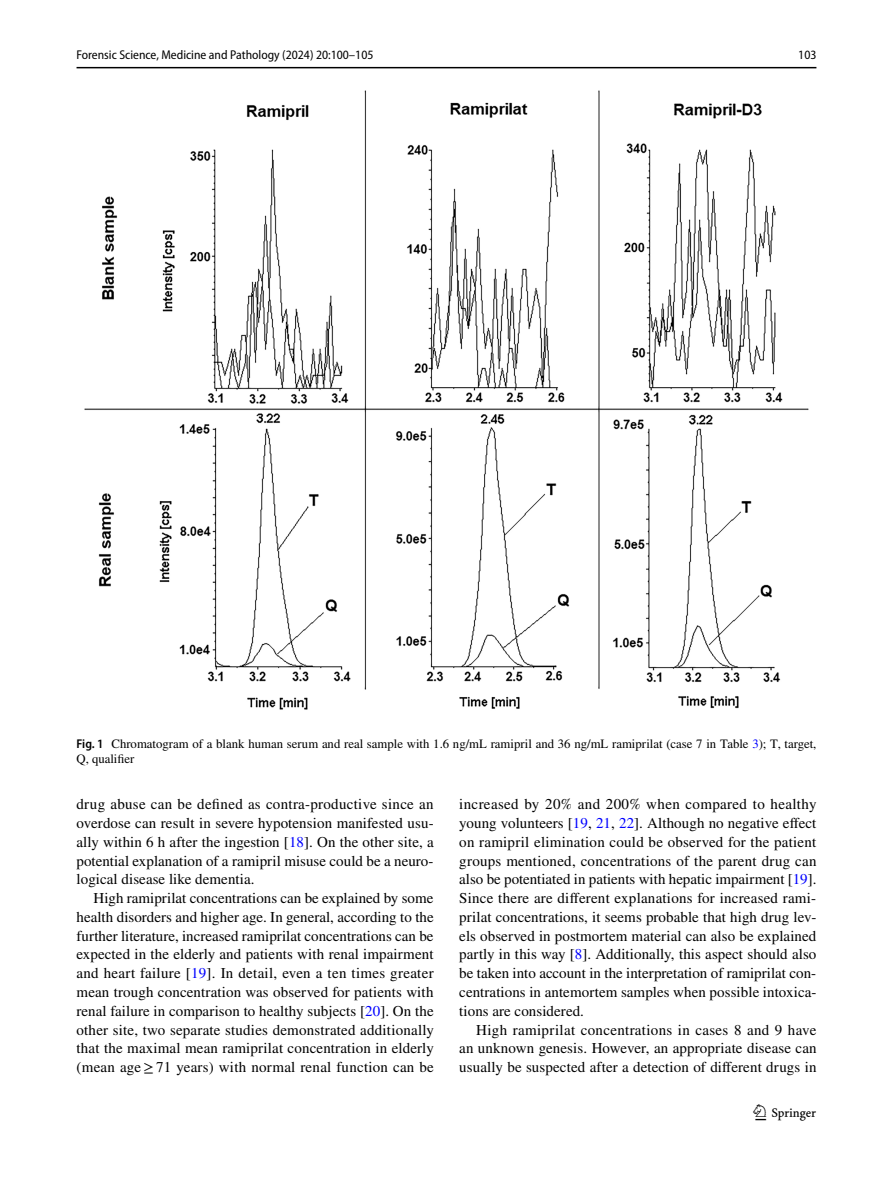
<style>
.page{position:relative;width:893px;height:1187px;background:#fff}
.page>*{position:absolute;margin:0;border:0;box-sizing:border-box;transform-origin:0 0}
.t1{font:22.5px "Springnew Regular 2";color:#000}
.t2{font:15px/18.8px "STIX";letter-spacing:.005em;color:#000;text-align:justify}
.t3{font:12.75px/15px "STIX";color:#000}
.t4{font:semi-condensed 12.75px "Myriad Pro";color:#000}
.s1{font-family:"Myriad Pro";font-weight:600;font-stretch:semi-condensed}
.s2{color:#00f}
</style>
<div class="page">
<hr style="left:77px;top:67px;width:739px;height:1px;background:#000">
<img style="left:84px;top:90px;width:725px;height:620px">
<p class="t4" style="left:77px;top:48px;width:298px">Forensic Science, Medicine and Pathology (2024) 20:100–105</p>
<p class="t4" style="left:798px;top:48px;width:20px">103</p>
<p class="t3" style="left:77px;top:737px;width:741px"><span class="s1">Fig. 1</span> Chromatogram of a blank human serum and real sample with 1.6 ng/mL ramipril and 36 ng/mL ramiprilat (case 7 in Table <span class="s2">3</span>); T, target,<br>Q, qualifier</p>
<p class="t2" style="left:77px;top:796px;width:359px">drug abuse can be defined as contra-productive since an overdose can result in severe hypotension manifested usu&shy;ally within 6 h after the ingestion [<span class="s2">18</span>]. On the other site, a potential explanation of a ramipril misuse could be a neuro&shy;logical disease like dementia.</p>
<p class="t2" style="left:77px;top:889px;width:359px;text-indent:17px">High ramiprilat concentrations can be explained by some health disorders and higher age. In general, according to the further literature, increased ramiprilat concentrations can be expected in the elderly and patients with renal impairment and heart failure [<span class="s2">19</span>]. In detail, even a ten times greater mean trough concentration was observed for patients with renal failure in comparison to healthy subjects [<span class="s2">20</span>]. On the other site, two separate studies demonstrated additionally that the maximal mean ramiprilat concentration in elderly (mean age≥71 years) with normal renal function can be</p>
<p class="t2" style="left:459px;top:796px;width:359px">increased by 20% and 200% when compared to healthy young volunteers [<span class="s2">19</span>, <span class="s2">21</span>, <span class="s2">22</span>]. Although no negative effect on ramipril elimination could be observed for the patient groups mentioned, concentrations of the parent drug can also be potentiated in patients with hepatic impairment [<span class="s2">19</span>].<br>Since there are different explanations for increased rami&shy;prilat concentrations, it seems probable that high drug lev&shy;els observed in postmortem material can also be explained partly in this way [<span class="s2">8</span>]. Additionally, this aspect should also be taken into account in the interpretation of ramiprilat con&shy;centrations in antemortem samples when possible intoxica&shy;tions are considered.</p>
<p class="t2" style="left:459px;top:1021px;width:359px;text-indent:17px">High ramiprilat concentrations in cases 8 and 9 have an unknown genesis. However, an appropriate disease can usually be suspected after a detection of different drugs in</p>
<h1 class="t1" style="left:755px;top:1104px;width:62px">1 3</h1>
</div>
